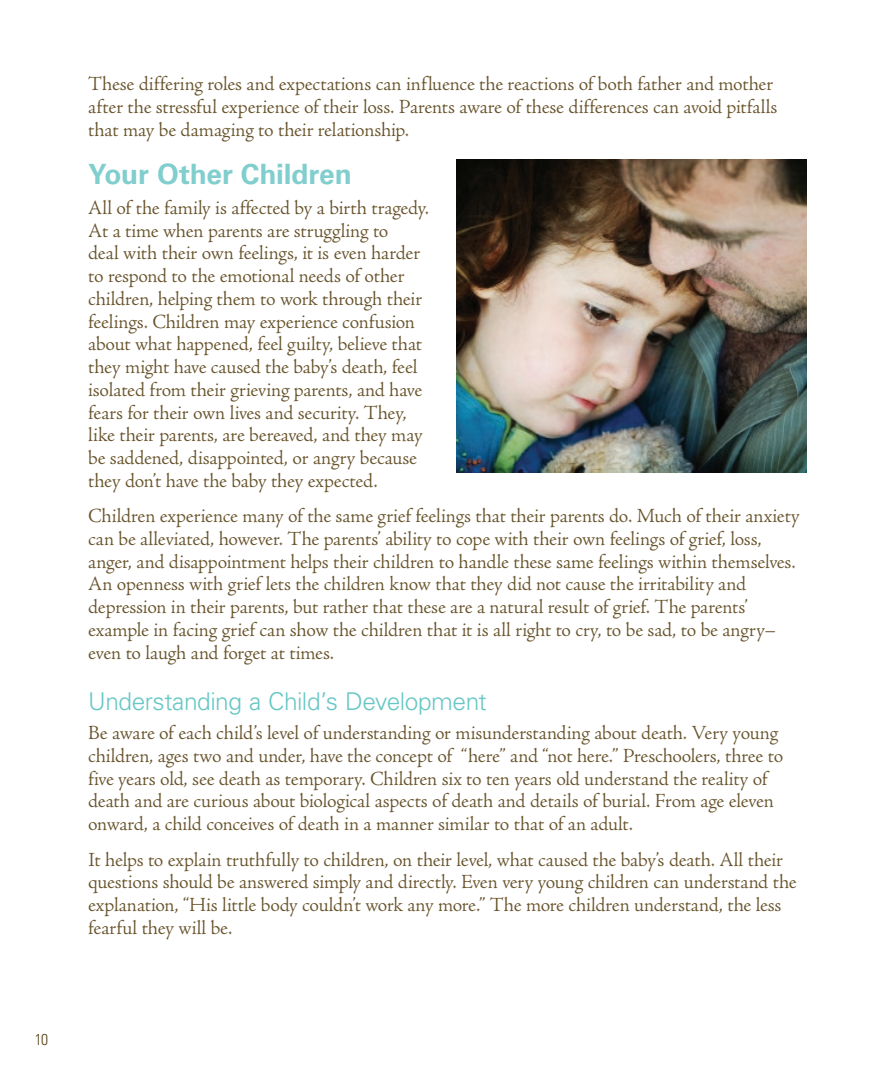
<style>
.page{position:relative;width:882px;height:1071px;background:#fff}
.page>*{position:absolute;margin:0;border:0;box-sizing:border-box;transform-origin:0 0}
.Subhead_2{font:700 28px "Univers LT Std";letter-spacing:-.005em;color:#80cecd}
.Subhead{font:300 24.5px "Univers LT Std";letter-spacing:-.02em;color:#66c7c5}
.Body_Text{font:300 20.12px/22.8px "Adobe Jenson Pro";letter-spacing:-.005em;color:#68542c}
.t1{font:300 condensed 15.75px "Univers LT Std";color:#564218}
</style>
<div class="page">
<img style="left:457px;top:160px;width:349px;height:312px">
<p class="t1" style="left:35px;top:1030px;width:15px">10</p>
<p class="Body_Text" style="left:88px;top:73px;width:691px">These differing roles and expectations can influence the reactions of both father and mother after the stressful experience of their loss. Parents aware of these differences can avoid pitfalls that may be damaging to their relationship.</p>
<p class="Subhead_2" style="left:88px;top:157px;width:265px">Your Other Children</p>
<p class="Body_Text" style="left:88px;top:197px;width:342px">All of the family is affected by a birth tragedy.<br>At a time when parents are struggling to<br>deal with their own feelings, it is even harder to respond to the emotional needs of other children, helping them to work through their feelings. Children may experience confusion about what happened, feel guilty, believe that they might have caused the baby’s death, feel isolated from their grieving parents, and have fears for their own lives and security. They, like their parents, are bereaved, and they may be saddened, disappointed, or angry because they don’t have the baby they expected.</p>
<p class="Body_Text" style="left:88px;top:505px;width:713px">Children experience many of the same grief feelings that their parents do. Much of their anxiety can be alleviated, however. The parents’ ability to cope with their own feelings of grief, loss, anger, and disappointment helps their children to handle these same feelings within themselves.<br>An openness with grief lets the children know that they did not cause the irritability and depression in their parents, but rather that these are a natural result of grief. The parents’ example in facing grief can show the children that it is all right to cry, to be sad, to be angry– even to laugh and forget at times.</p>
<p class="Subhead" style="left:88px;top:687px;width:400px">Understanding a Child’s Development</p>
<p class="Body_Text" style="left:88px;top:722px;width:697px">Be aware of each child’s level of understanding or misunderstanding about death. Very young children, ages two and under, have the concept of “here” and “not here.” Preschoolers, three to five years old, see death as temporary. Children six to ten years old understand the reality of death and are curious about biological aspects of death and details of burial. From age eleven onward, a child conceives of death in a manner similar to that of an adult.</p>
<p class="Body_Text" style="left:88px;top:848px;width:710px">It helps to explain truthfully to children, on their level, what caused the baby’s death. All their questions should be answered simply and directly. Even very young children can understand the explanation, “His little body couldn’t work any more.” The more children understand, the less fearful they will be.</p>
</div>
